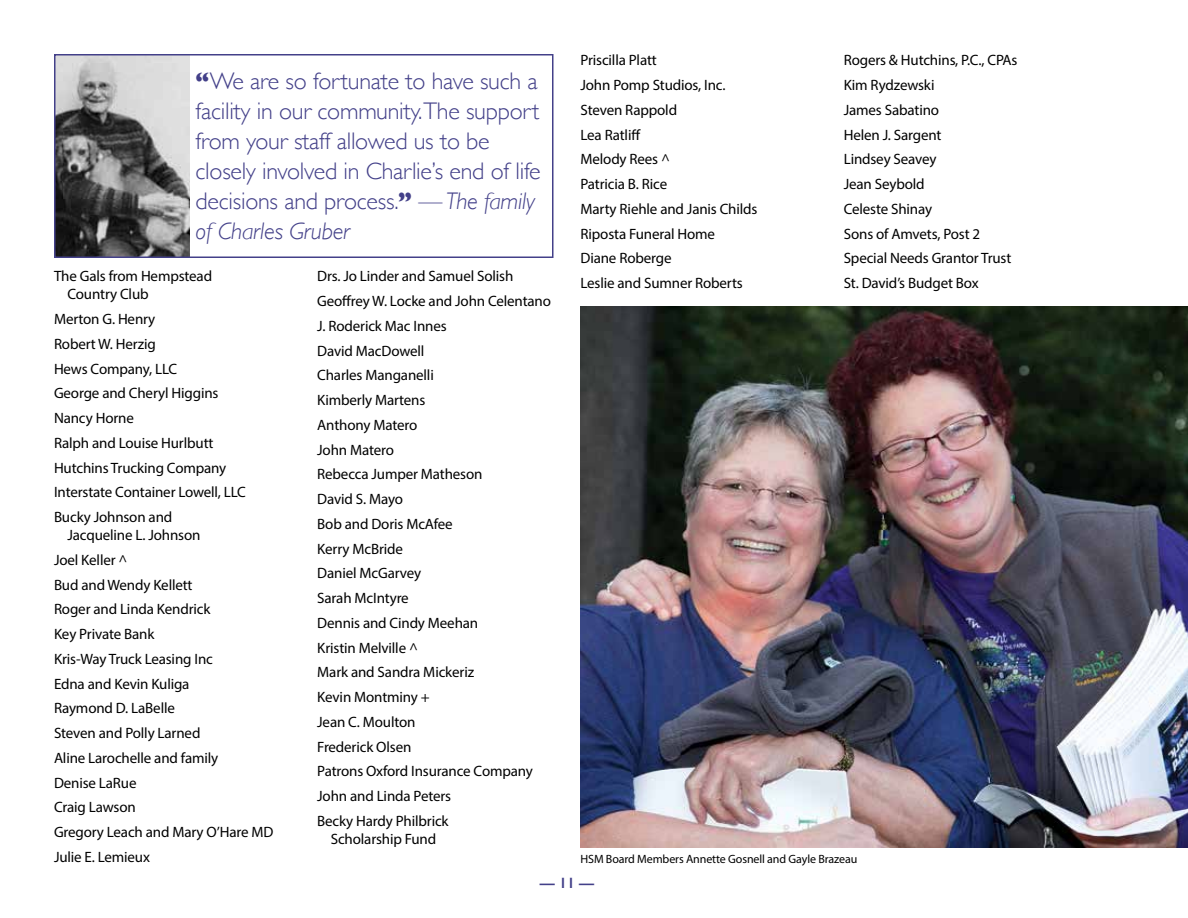
<style>
.page{position:relative;width:1188px;height:918px;background:#fff}
.page>*{position:absolute;margin:0;border:0;box-sizing:border-box;transform-origin:0 0}
.t1{font:300 24px/30px "Gill Sans";letter-spacing:-.01em;color:#434089}
.t2{font:15px/24.8px "Myriad Pro";letter-spacing:-.01em;color:#000}
.t3{font:600 15px "Gill Sans";color:#434089}
.t4{font:12px "Myriad Pro";letter-spacing:-.01em;color:#000}
.s1{font-weight:700}
.s2{font-style:italic}
</style>
<div class="page">
<img style="left:580px;top:307px;width:608px;height:541px">
<img style="left:57px;top:57px;width:133px;height:198px">
<div style="left:54px;top:54px;width:500px;height:204px;border:2px solid #434089"></div>
<h1 class="t1" style="left:196px;top:65px;width:347px"><span class="s1">“</span>We are so fortunate to have such a facility in our community.The support from your staff allowed us to be closely involved in Charlie’s end of life decisions and process.<span class="s1">”</span> <span class="s2">— The family of Charles Gruber</span></h1>
<p class="t2" style="left:68px;top:267px;width:146px;line-height:18px;text-indent:-13px">The Gals from Hempstead<br>Country Club</p>
<p class="t2" style="left:54px;top:306px;width:193px">Merton G. Henry<br>Robert W. Herzig<br>Hews Company, LLC<br>George and Cheryl Higgins<br>Nancy Horne<br>Ralph and Louise Hurlbutt<br>Hutchins Trucking Company<br>Interstate Container Lowell, LLC<br>Bucky Johnson and</p>
<p class="t2" style="left:54px;top:522px;width:221px;text-indent:14px">Jacqueline L. Johnson<br>Joel Keller ^<br>Bud and Wendy Kellett<br>Roger and Linda Kendrick<br>Key Private Bank<br>Kris-Way Truck Leasing Inc<br>Edna and Kevin Kuliga<br>Raymond D. LaBelle<br>Steven and Polly Larned<br>Aline Larochelle and family<br>Denise LaRue<br>Craig Lawson<br>Gregory Leach and Mary O’Hare MD<br>Julie E. Lemieux</p>
<p class="t2" style="left:317px;top:264px;width:235px">Drs. Jo Linder and Samuel Solish<br>Geoffrey W. Locke and John Celentano<br>J. Roderick Mac Innes<br>David MacDowell<br>Charles Manganelli<br>Kimberly Martens<br>Anthony Matero<br>John Matero<br>Rebecca Jumper Matheson<br>David S. Mayo<br>Bob and Doris McAfee<br>Kerry McBride<br>Daniel McGarvey<br>Sarah McIntyre<br>Dennis and Cindy Meehan<br>Kristin Melville ^<br>Mark and Sandra Mickeriz<br>Kevin Montminy +<br>Jean C. Moulton<br>Frederick Olsen<br>Patrons Oxford Insurance Company<br>John and Linda Peters<br>Becky Hardy Philbrick</p>
<p class="t2" style="left:331px;top:826px;width:107px">Scholarship Fund</p>
<p class="t2" style="left:581px;top:48px;width:178px">Priscilla Platt<br>John Pomp Studios, Inc.<br>Steven Rappold<br>Lea Ratliff<br>Melody Rees ^<br>Patricia B. Rice<br>Marty Riehle and Janis Childs<br>Riposta Funeral Home<br>Diane Roberge<br>Leslie and Sumner Roberts</p>
<p class="t2" style="left:844px;top:48px;width:175px">Rogers &amp; Hutchins, P.C., CPAs<br>Kim Rydzewski<br>James Sabatino<br>Helen J. Sargent<br>Lindsey Seavey<br>Jean Seybold<br>Celeste Shinay<br>Sons of Amvets, Post 2<br>Special Needs Grantor Trust<br>St. David’s Budget Box</p>
<p class="t4" style="left:580px;top:852px;width:278px">HSM Board Members Annette Gosnell and Gayle Brazeau</p>
<p class="t3" style="left:540px;top:874px;width:56px">— 11 —</p>
</div>
